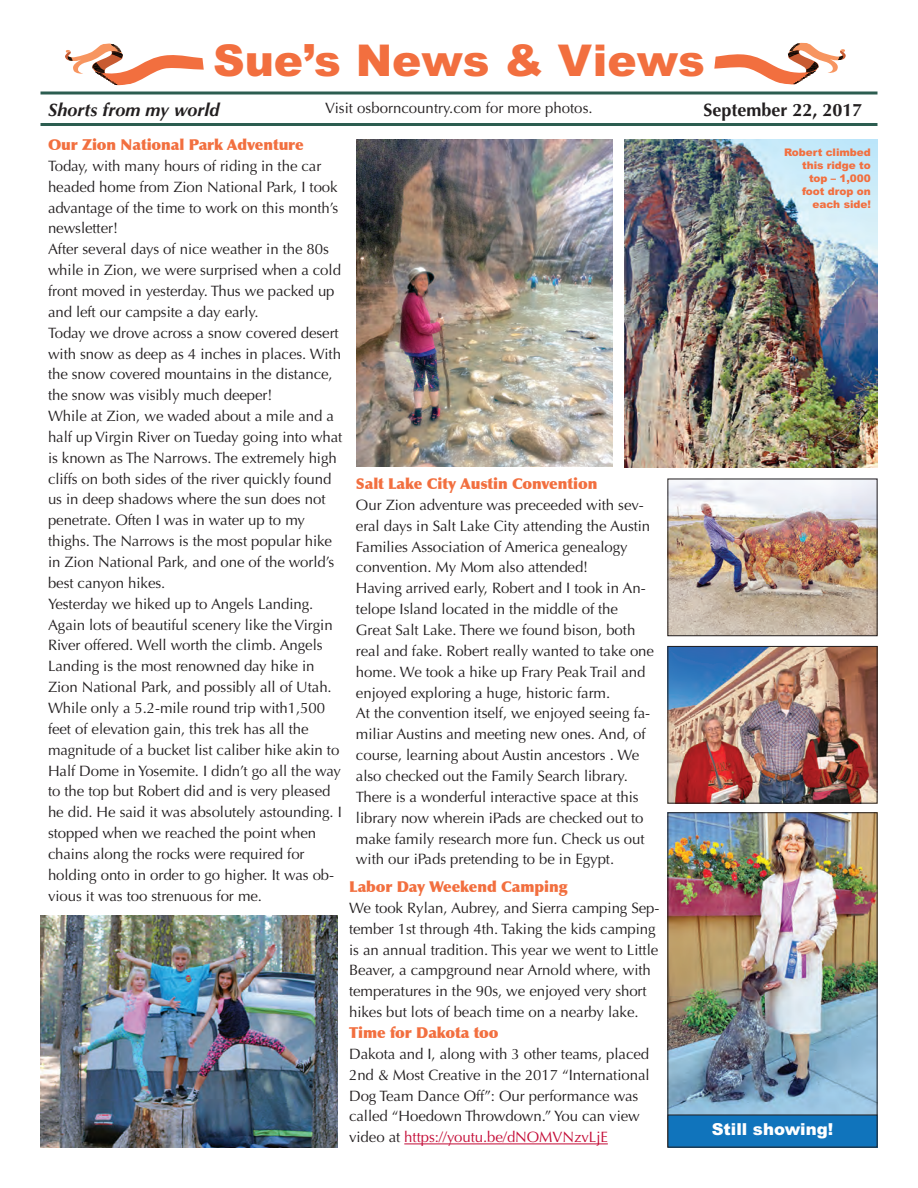
<style>
.page{position:relative;width:918px;height:1188px;background:#fff}
.page>*{position:absolute;margin:0;border:0;box-sizing:border-box;transform-origin:0 0}
.t1{font:900 43.8px "Arial";color:#f26f3f}
.t2{font:italic 700 18px "Optima";color:#231f20}
.t3{font:700 18px "Optima";color:#231f20}
.t4{font:900 16.5px "Arial";color:#fff}
.t5{font:15px/20.9px "Optima";letter-spacing:-.005em;color:#231f20}
.t6{font:900 15px "Optima";letter-spacing:-.005em;color:#f26f3f}
.t7{font:15px "Optima";color:#231f20}
.t8{font:900 10.5px/12.9px "Arial";letter-spacing:-.005em;color:#f26f3f;text-align:right}
.s1{color:#c40c37}
</style>
<div class="page">
<hr style="left:40px;top:92px;width:838px;height:2px;background:#2c5d50">
<hr style="left:40px;top:123px;width:838px;height:3px;background:#2c5d50">
<hr style="left:404px;top:1144px;width:204px;height:1px;background:#c40c37">
<svg style="left:65px;top:43px;width:139px;height:43px"></svg>
<svg style="left:714px;top:42px;width:132px;height:43px"></svg>
<img style="left:624px;top:140px;width:254px;height:328px">
<img style="left:357px;top:139px;width:255px;height:328px">
<img style="left:669px;top:481px;width:207px;height:153px">
<div style="left:667px;top:479px;width:211px;height:157px;border:1px solid #231f20"></div>
<img style="left:669px;top:648px;width:207px;height:154px">
<div style="left:667px;top:646px;width:211px;height:158px;border:1px solid #231f20"></div>
<img style="left:669px;top:814px;width:207px;height:301px">
<div style="left:667px;top:812px;width:211px;height:336px;border:1px solid #231f20"></div>
<img style="left:40px;top:916px;width:297px;height:232px">
<div style="left:668px;top:1115px;width:209px;height:32px;background:#1074bc"></div>
<div style="left:668px;top:1115px;width:210px;height:33px;border:1px solid #231f20"></div>
<h1 class="t1" style="left:213px;top:36px;width:493px">Sue’s News &amp; Views</h1>
<p class="t2" style="left:48px;top:102px;width:173px">Shorts from my world</p>
<p class="t7" style="left:325px;top:102px;width:269px">Visit osborncountry.com for more photos.</p>
<p class="t3" style="left:703px;top:102px;width:161px">September 22, 2017</p>
<p class="t6" style="left:48px;top:136px;width:257px">Our Zion National Park Adventure</p>
<p class="t5" style="left:48px;top:156px;width:296px">Today, with many hours of riding in the car headed home from Zion National Park, I took advantage of the time to work on this month’s newsletter!<br>After several days of nice weather in the 80s while in Zion, we were surprised when a cold front moved in yesterday. Thus we packed up and left our campsite a day early.<br>Today we drove across a snow covered desert with snow as deep as 4 inches in places. With the snow covered mountains in the distance, the snow was visibly much deeper!<br>While at Zion, we waded about a mile and a half up Virgin River on Tueday going into what is known as The Narrows. The extremely high cliffs on both sides of the river quickly found us in deep shadows where the sun does not penetrate. Often I was in water up to my thighs. The Narrows is the most popular hike in Zion National Park, and one of the world’s best canyon hikes.<br>Yesterday we hiked up to Angels Landing.<br>Again lots of beautiful scenery like the Virgin River offered. Well worth the climb. Angels Landing is the most renowned day hike in Zion National Park, and possibly all of Utah.<br>While only a 5.2-mile round trip with1,500 feet of elevation gain, this trek has all the magnitude of a bucket list caliber hike akin to Half Dome in Yosemite. I didn’t go all the way to the top but Robert did and is very pleased he did. He said it was absolutely astounding. I stopped when we reached the point when chains along the rocks were required for holding onto in order to go higher. It was ob&shy;vious it was too strenuous for me.</p>
<p class="t6" style="left:356px;top:475px;width:243px">Salt Lake City Austin Convention</p>
<p class="t5" style="left:356px;top:495px;width:300px">Our Zion adventure was preceeded with sev&shy;eral days in Salt Lake City attending the Austin Families Association of America genealogy convention. My Mom also attended!<br>Having arrived early, Robert and I took in An&shy;telope Island located in the middle of the Great Salt Lake. There we found bison, both real and fake. Robert really wanted to take one home. We took a hike up Frary Peak Trail and enjoyed exploring a huge, historic farm.<br>At the convention itself, we enjoyed seeing fa&shy;miliar Austins and meeting new ones. And, of course, learning about Austin ancestors . We also checked out the Family Search library.<br>There is a wonderful interactive space at this library now wherein iPads are checked out to make family research more fun. Check us out with our iPads pretending to be in Egypt.</p>
<p class="t6" style="left:349px;top:878px;width:220px">Labor Day Weekend Camping</p>
<p class="t5" style="left:349px;top:898px;width:312px">We took Rylan, Aubrey, and Sierra camping Sep&shy;tember 1st through 4th. Taking the kids camping is an annual tradition. This year we went to Little Beaver, a campground near Arnold where, with temperatures in the 90s, we enjoyed very short hikes but lots of beach time on a nearby lake.</p>
<p class="t6" style="left:349px;top:1024px;width:151px">Time for Dakota too</p>
<p class="t5" style="left:349px;top:1044px;width:302px">Dakota and I, along with 3 other teams, placed 2nd &amp; Most Creative in the 2017 “International Dog Team Dance Off”: Our performance was called “Hoedown Throwdown.” You can view video at <span class="s1">https://youtu.be/dNOMVNzvLjE</span></p>
<p class="t8" style="left:784px;top:146px;width:88px">Robert climbed this ridge to top – 1,000 foot drop on each side!</p>
<p class="t4" style="left:712px;top:1120px;width:123px">Still showing!</p>
</div>
